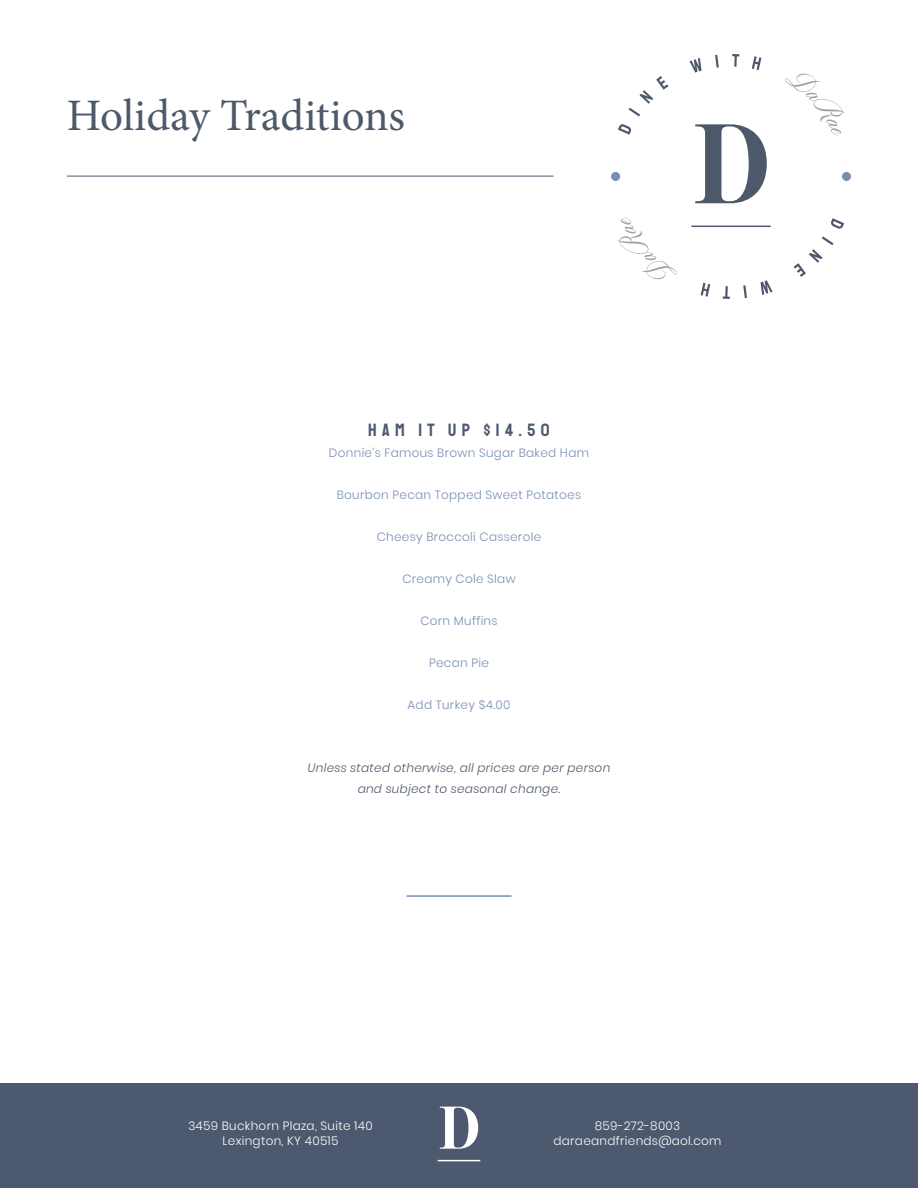
<style>
.page{position:relative;width:918px;height:1188px;background:#fff}
.page>*{position:absolute;margin:0;border:0;box-sizing:border-box;transform-origin:0 0}
.t1{font:45px "Minion Pro";color:#4d596b}
.t2{font:18px "Staatliches";letter-spacing:.3em;color:#4d596e}
.t3{font:300 12px "Poppins";letter-spacing:.025em;color:#788fb3}
.t4{font:300 12px/14.4px "Poppins";letter-spacing:.025em;color:#fff;text-align:center}
.t5{font:italic 300 12px/21px "Poppins";letter-spacing:.025em;color:#4d596b;text-align:center}
</style>
<div class="page">
<svg style="left:695px;top:124px;width:72px;height:79px"></svg>
<hr style="left:691px;top:226px;width:80px;height:1px;background:#4d596b">
<svg style="left:618px;top:124px;width:13px;height:11px"></svg>
<svg style="left:629px;top:76px;width:39px;height:40px"></svg>
<svg style="left:689px;top:58px;width:13px;height:15px"></svg>
<svg style="left:715px;top:55px;width:4px;height:13px"></svg>
<svg style="left:732px;top:54px;width:7px;height:13px"></svg>
<svg style="left:752px;top:56px;width:9px;height:14px"></svg>
<svg style="left:785px;top:73px;width:59px;height:63px"></svg>
<svg style="left:831px;top:218px;width:13px;height:11px"></svg>
<svg style="left:794px;top:236px;width:39px;height:41px"></svg>
<svg style="left:761px;top:280px;width:12px;height:15px"></svg>
<svg style="left:743px;top:285px;width:4px;height:13px"></svg>
<svg style="left:723px;top:286px;width:7px;height:13px"></svg>
<svg style="left:701px;top:283px;width:9px;height:14px"></svg>
<svg style="left:618px;top:217px;width:59px;height:63px"></svg>
<div style="left:611px;top:172px;width:9px;height:9px;background:#788fb3;border-radius:50%"></div>
<div style="left:842px;top:172px;width:9px;height:9px;background:#788fb3;border-radius:50%"></div>
<hr style="left:67px;top:176px;width:486px;height:1px;background:#4d596e">
<div style="left:0;top:1083px;width:918px;height:105px;background:#4d596e"></div>
<svg style="left:440px;top:1107px;width:38px;height:42px"></svg>
<hr style="left:438px;top:1160px;width:42px;height:1px;background:#fff">
<hr style="left:406px;top:895px;width:106px;height:2px;background:#788fb3">
<h1 class="t1" style="left:67px;top:85px;width:340px">Holiday Traditions</h1>
<h2 class="t2" style="left:368px;top:419px;width:183px">HAM IT UP $14.50</h2>
<p class="t3" style="left:329px;top:444px;width:262px">Donnie’s Famous Brown Sugar Baked Ham</p>
<p class="t3" style="left:337px;top:486px;width:246px">Bourbon Pecan Topped Sweet Potatoes</p>
<p class="t3" style="left:377px;top:528px;width:166px">Cheesy Broccoli Casserole</p>
<p class="t3" style="left:402px;top:570px;width:115px">Creamy Cole Slaw</p>
<p class="t3" style="left:420px;top:612px;width:79px">Corn Muffins</p>
<p class="t3" style="left:429px;top:654px;width:61px">Pecan Pie</p>
<p class="t3" style="left:408px;top:696px;width:104px">Add Turkey $4.00</p>
<p class="t5" style="left:308px;top:757px;width:304px">Unless stated otherwise, all prices are per person and subject to seasonal change.</p>
<p class="t4" style="left:188px;top:1119px;width:186px">3459 Buckhorn Plaza, Suite 140<br>Lexington, KY 40515</p>
<p class="t4" style="left:553px;top:1119px;width:170px">859-272-8003 daraeandfriends@aol.com</p>
</div>
